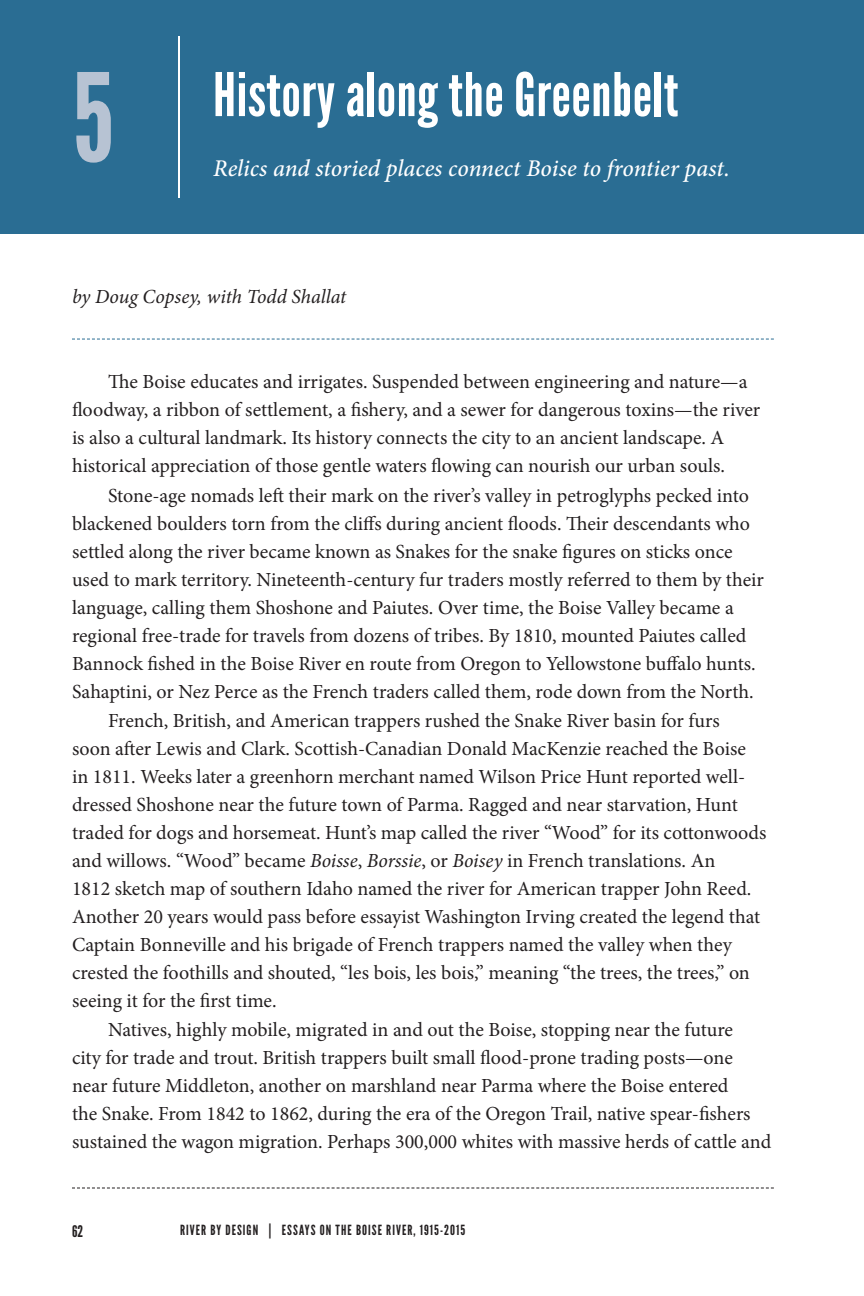
<style>
.page{position:relative;width:864px;height:1296px;background:#fff}
.page>*{position:absolute;margin:0;border:0;box-sizing:border-box;transform-origin:0 0}
.t1{font:60px "League Gothic";letter-spacing:.01em;color:#fff}
.t2{font:italic 500 24px "Minion Pro";color:#fff}
.t3{font:20px/28px "Minion Pro";letter-spacing:-.005em;color:#231f20}
.t4{font:italic 20px "Minion Pro";color:#231f20}
.t5{font:16px "League Gothic";color:#231f20}
.t6{font:14px "League Gothic";letter-spacing:.075em;color:#231f20}
.s1{font-size:122px;color:#b7c3d3}
.s2{font-style:italic}
</style>
<div class="page">
<svg style="left:72px;top:1188px;width:702px;height:1px"></svg>
<svg style="left:72px;top:339px;width:702px;height:1px"></svg>
<div style="left:0;top:0;width:864px;height:234px;background:#2a6d93"></div>
<hr style="left:178px;top:36px;width:2px;height:162px;background:#fff">
<h1 class="t1" style="left:72px;top:59px;width:608px"><span class="s1">5</span> HISTORY ALONG THE GREENBELT</h1>
<p class="t2" style="left:213px;top:152px;width:518px">Relics and storied places connect Boise to frontier past.</p>
<p class="t4" style="left:72px;top:282px;width:276px">by Doug Copsey, with Todd Shallat</p>
<p class="t3" style="left:72px;top:368px;width:690px;text-indent:36px">The Boise educates and irrigates. Suspended between engineering and nature—a floodway, a ribbon of settlement, a fishery, and a sewer for dangerous toxins—the river is also a cultural landmark. Its history connects the city to an ancient landscape. A historical appreciation of those gentle waters flowing can nourish our urban souls.</p>
<p class="t3" style="left:108px;top:481px;width:642px">Stone-age nomads left their mark on the river’s valley in petroglyphs pecked into</p>
<p class="t3" style="left:72px;top:509px;width:680px">blackened boulders torn from the cliffs during ancient floods. Their descendants who</p>
<p class="t3" style="left:72px;top:537px;width:662px">settled along the river became known as Snakes for the snake figures on sticks once</p>
<p class="t3" style="left:72px;top:565px;width:693px">used to mark territory. Nineteenth-century fur traders mostly referred to them by their</p>
<p class="t3" style="left:72px;top:593px;width:663px">language, calling them Shoshone and Paiutes. Over time, the Boise Valley became a</p>
<p class="t3" style="left:72px;top:621px;width:676px">regional free-trade for travels from dozens of tribes. By 1810, mounted Paiutes called</p>
<p class="t3" style="left:72px;top:649px;width:685px">Bannock fished in the Boise River en route from Oregon to Yellowstone buffalo hunts.</p>
<p class="t3" style="left:72px;top:677px;width:683px">Sahaptini, or Nez Perce as the French traders called them, rode down from the North.</p>
<p class="t3" style="left:108px;top:707px;width:613px">French, British, and American trappers rushed the Snake River basin for furs</p>
<p class="t3" style="left:72px;top:735px;width:676px">soon after Lewis and Clark. Scottish-Canadian Donald MacKenzie reached the Boise</p>
<p class="t3" style="left:72px;top:763px;width:675px">in 1811. Weeks later a greenhorn merchant named Wilson Price Hunt reported well-</p>
<p class="t3" style="left:72px;top:791px;width:667px">dressed Shoshone near the future town of Parma. Ragged and near starvation, Hunt</p>
<p class="t3" style="left:72px;top:819px;width:696px">traded for dogs and horsemeat. Hunt’s map called the river “Wood” for its cottonwoods</p>
<p class="t3" style="left:72px;top:847px;width:645px">and willows. “Wood” became <span class="s2">Boisse</span>, <span class="s2">Borssie</span>, or <span class="s2">Boisey</span> in French translations. An</p>
<p class="t3" style="left:72px;top:875px;width:681px">1812 sketch map of southern Idaho named the river for American trapper John Reed.</p>
<p class="t3" style="left:72px;top:903px;width:690px">Another 20 years would pass before essayist Washington Irving created the legend that</p>
<p class="t3" style="left:72px;top:931px;width:661px">Captain Bonneville and his brigade of French trappers named the valley when they</p>
<p class="t3" style="left:72px;top:959px;width:679px">crested the foothills and shouted, “les bois, les bois,” meaning “the trees, the trees,” on</p>
<p class="t3" style="left:72px;top:987px;width:206px">seeing it for the first time.</p>
<p class="t3" style="left:108px;top:1016px;width:627px">Natives, highly mobile, migrated in and out the Boise, stopping near the future</p>
<p class="t3" style="left:72px;top:1044px;width:662px">city for trade and trout. British trappers built small flood-prone trading posts—one</p>
<p class="t3" style="left:72px;top:1072px;width:658px">near future Middleton, another on marshland near Parma where the Boise entered</p>
<p class="t3" style="left:72px;top:1100px;width:680px">the Snake. From 1842 to 1862, during the era of the Oregon Trail, native spear-fishers</p>
<p class="t3" style="left:72px;top:1128px;width:701px">sustained the wagon migration. Perhaps 300,000 whites with massive herds of cattle and</p>
<p class="t5" style="left:72px;top:1221px;width:13px">62</p>
<p class="t6" style="left:180px;top:1222px;width:287px">RIVER BY DESIGN | ESSAYS ON THE BOISE RIVER, 1915-2015</p>
</div>
